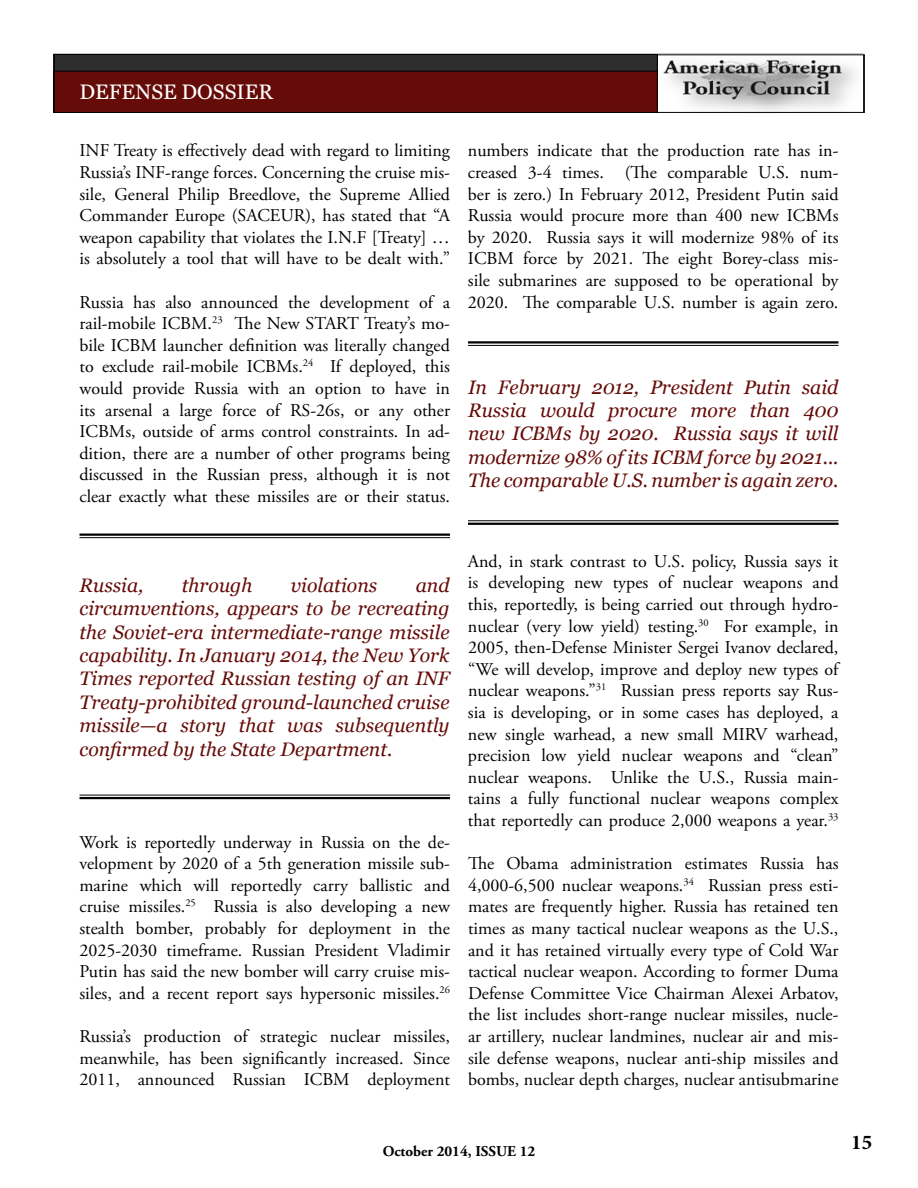
<style>
.page{position:relative;width:918px;height:1188px;background:#fff}
.page>*{position:absolute;margin:0;border:0;box-sizing:border-box;transform-origin:0 0}
.t1{font:21px "Georgia";color:#fff}
.t2{font:700 21px "Minion Pro";color:#000}
.t3{font:italic 19.5px/23.4px "Georgia";color:#650c08;text-align:justify}
.t4{font:18px/21.6px "Adobe Garamond Pro";color:#000;text-align:justify}
.t5{font:700 15px "Adobe Garamond Pro";color:#000}
</style>
<div class="page">
<div style="left:54px;top:54px;width:809px;height:19px;background:#2e2e2f"></div>
<div style="left:54px;top:54px;width:809px;height:19px;border:1px solid #000"></div>
<div style="left:54px;top:71px;width:807px;height:41px;background:#650c08"></div>
<div style="left:54px;top:71px;width:808px;height:42px;border:1px solid #000"></div>
<img style="left:659px;top:56px;width:203px;height:55px">
<div style="left:657px;top:54px;width:207px;height:59px;border:1px solid #000"></div>
<hr style="left:468px;top:341px;width:370px;height:3px;background:#000">
<hr style="left:468px;top:345px;width:370px;height:1px;background:#000">
<hr style="left:468px;top:520px;width:370px;height:1px;background:#000">
<hr style="left:468px;top:523px;width:370px;height:2px;background:#000">
<hr style="left:80px;top:534px;width:370px;height:2px;background:#000">
<hr style="left:80px;top:537px;width:370px;height:1px;background:#000">
<hr style="left:80px;top:795px;width:370px;height:1px;background:#000">
<hr style="left:80px;top:797px;width:370px;height:2px;background:#000">
<p class="t1" style="left:79px;top:79px;width:195px">DEFENSE DOSSIER</p>
<p class="t4" style="left:80px;top:140px;width:372px">INF Treaty is effectively dead with regard to limiting Russia’s INF-range forces. Concerning the cruise mis&shy;sile, General Philip Breedlove, the Supreme Allied Commander Europe (SACEUR), has stated that “A weapon capability that violates the I.N.F [Treaty] … is absolutely a tool that will have to be dealt with.”</p>
<p class="t4" style="left:79px;top:292px;width:372px">Russia has also announced the development of a rail-mobile ICBM.<sup>23</sup> The New START Treaty’s mo&shy;bile ICBM launcher definition was literally changed to exclude rail-mobile ICBMs.<sup>24</sup> If deployed, this would provide Russia with an option to have in its arsenal a large force of RS-26s, or any other ICBMs, outside of arms control constraints. In ad&shy;dition, there are a number of other programs being discussed in the Russian press, although it is not clear exactly what these missiles are or their status.</p>
<p class="t4" style="left:468px;top:140px;width:372px">numbers indicate that the production rate has in&shy;creased 3-4 times. (The comparable U.S. num&shy;ber is zero.) In February 2012, President Putin said Russia would procure more than 400 new ICBMs by 2020. Russia says it will modernize 98% of its ICBM force by 2021. The eight Borey-class mis&shy;sile submarines are supposed to be operational by 2020. The comparable U.S. number is again zero.</p>
<p class="t3" style="left:468px;top:375px;width:372px">In February 2012, President Putin said Russia would procure more than 400 new ICBMs by 2020. Russia says it will modernize 98% of its ICBM force by 2021...<br>The comparable U.S. number is again zero.</p>
<p class="t3" style="left:80px;top:574px;width:65px">Russia,</p>
<p class="t3" style="left:182px;top:574px;width:72px">through</p>
<p class="t3" style="left:291px;top:574px;width:88px">violations</p>
<p class="t3" style="left:80px;top:574px;width:372px;text-indent:336px">and circumventions, appears to be recreating the Soviet-era intermediate-range missile capability. In January 2014, the New York Times reported Russian testing of an INF Treaty-prohibited ground-launched cruise missile—a story that was subsequently confirmed by the State Department.</p>
<p class="t4" style="left:79px;top:832px;width:372px">Work is reportedly underway in Russia on the de&shy;velopment by 2020 of a 5th generation missile sub&shy;marine which will reportedly carry ballistic and cruise missiles.<sup>25</sup> Russia is also developing a new stealth bomber, probably for deployment in the 2025-2030 timeframe. Russian President Vladimir Putin has said the new bomber will carry cruise mis&shy;siles, and a recent report says hypersonic missiles.<sup>26</sup></p>
<p class="t4" style="left:80px;top:1026px;width:372px">Russia’s production of strategic nuclear missiles, meanwhile, has been significantly increased. Since 2011, announced Russian ICBM deployment</p>
<p class="t4" style="left:468px;top:551px;width:372px">And, in stark contrast to U.S. policy, Russia says it is developing new types of nuclear weapons and this, reportedly, is being carried out through hydro&shy;nuclear (very low yield) testing.<sup>30</sup> For example, in 2005, then-Defense Minister Sergei Ivanov declared, “We will develop, improve and deploy new types of nuclear weapons.”<sup>31</sup> Russian press reports say Rus&shy;sia is developing, or in some cases has deployed, a new single warhead, a new small MIRV warhead, precision low yield nuclear weapons and “clean” nuclear weapons. Unlike the U.S., Russia main&shy;tains a fully functional nuclear weapons complex that reportedly can produce 2,000 weapons a year.<sup>33</sup></p>
<p class="t4" style="left:468px;top:853px;width:372px">The Obama administration estimates Russia has 4,000-6,500 nuclear weapons.<sup>34</sup> Russian press esti&shy;mates are frequently higher. Russia has retained ten times as many tactical nuclear weapons as the U.S., and it has retained virtually every type of Cold War tactical nuclear weapon. According to former Duma Defense Committee Vice Chairman Alexei Arbatov, the list includes short-range nuclear missiles, nucle&shy;ar artillery, nuclear landmines, nuclear air and mis&shy;sile defense weapons, nuclear anti-ship missiles and bombs, nuclear depth charges, nuclear antisubmarine</p>
<p class="t5" style="left:383px;top:1142px;width:154px">October 2014, ISSUE 12</p>
<p class="t2" style="left:851px;top:1128px;width:22px">15</p>
</div>
